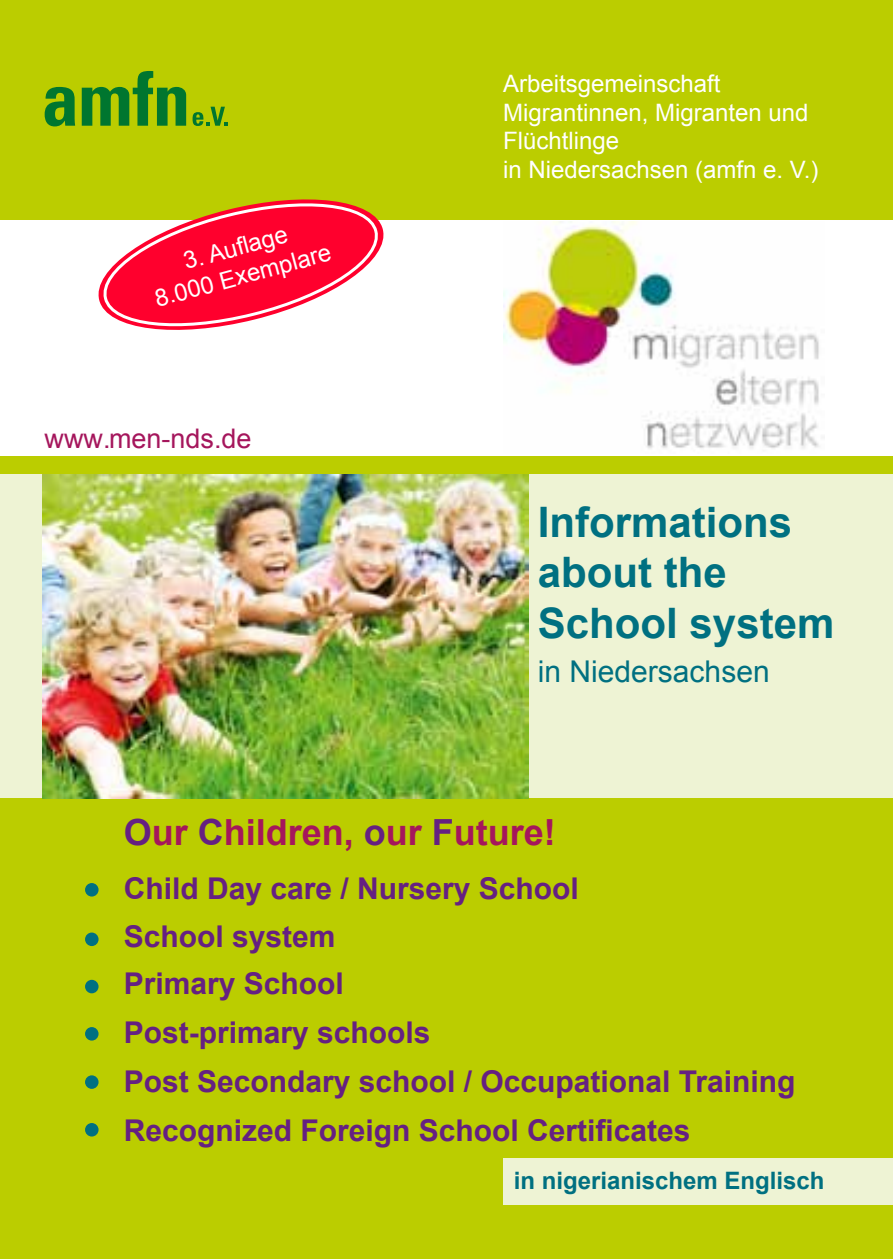
<style>
.page{position:relative;width:893px;height:1259px;background:#bbcd00}
.page>*{position:absolute;margin:0;border:0;box-sizing:border-box;transform-origin:0 0}
.t1{font:700 42px/50.4px "Arial";color:#007081}
.t2{font:700 36px "Arial";color:#a5165c}
.t3{font:700 30px/48px "Arial";color:#652082}
.t4{font:30px "Arial";color:#007081}
.t5{font:27px "Arial";color:#a5165c}
.t6{font:24px/28.8px "Arial";color:#fff}
.t7{font:700 24px "Arial";color:#007081}
.s1{color:#652082}
</style>
<div class="page">
<div style="left:0;top:474px;width:893px;height:324px;background:#eef3d4"></div>
<div style="left:0;top:220px;width:893px;height:235px;background:#fff"></div>
<svg style="left:45px;top:87px;width:30px;height:39px"></svg>
<svg style="left:82px;top:71px;width:104px;height:55px"></svg>
<svg style="left:193px;top:107px;width:35px;height:19px"></svg>
<div style="left:503px;top:1158px;width:390px;height:47px;background:#eef3d4"></div>
<div style="left:85px;top:932px;width:14px;height:14px;background:#007081;border-radius:50%"></div>
<div style="left:85px;top:1075px;width:14px;height:14px;background:#007081;border-radius:50%"></div>
<div style="left:85px;top:1027px;width:14px;height:13px;background:#007081;border-radius:50%"></div>
<div style="left:85px;top:980px;width:14px;height:13px;background:#007081;border-radius:50%"></div>
<div style="left:85px;top:883px;width:14px;height:13px;background:#007081;border-radius:50%"></div>
<div style="left:85px;top:1123px;width:14px;height:13px;background:#007081;border-radius:50%"></div>
<img style="left:43px;top:474px;width:486px;height:324px">
<img style="left:503px;top:221px;width:316px;height:228px">
<svg style="left:98px;top:199px;width:286px;height:131px"></svg>
<p class="t6" style="left:144px;top:257px;width:183px;text-align:center;rotate:-15deg">3. Aufl age<br>8.000 Exemplare</p>
<p class="t5" style="left:45px;top:421px;width:209px">www.men-nds.de</p>
<p class="t6" style="left:503px;top:69px;width:317px">Arbeitsgemeinschaft<br>Migrantinnen, Migranten und<br>Flüchtlinge<br>in Niedersachsen (amfn e. V.)</p>
<h1 class="t1" style="left:538px;top:498px;width:298px">Informations about the<br>School system</h1>
<p class="t4" style="left:538px;top:652px;width:233px">in Niedersachsen</p>
<p class="t2" style="left:124px;top:808px;width:433px"><span class="s1">O</span>ur <span class="s1">C</span>hildren, <span class="s1">o</span>ur <span class="s1">F</span>uture!</p>
<p class="t3" style="left:124px;top:865px;width:457px">Child Day care / Nursery School<br>School system<br>Primary School<br>Post-primary schools</p>
<p class="t3" style="left:124px;top:1058px;width:673px">Post Secondary school / Occupational Training</p>
<p class="t3" style="left:124px;top:1107px;width:568px">Recognized Foreign School Certificates</p>
<p class="t7" style="left:514px;top:1164px;width:312px">in nigerianischem Englisch</p>
</div>
